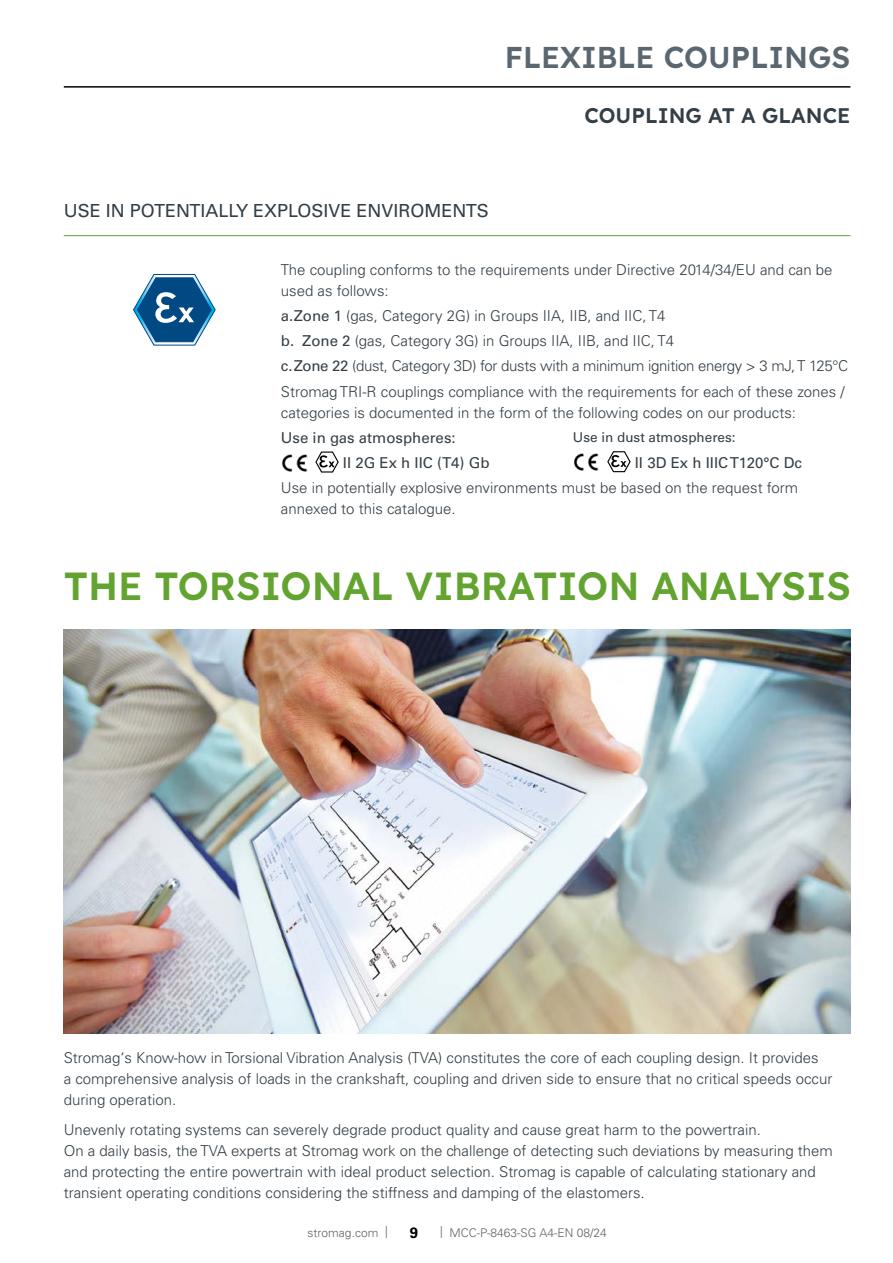
<style>
.page{position:relative;width:893px;height:1263px;background:#fff}
.page>*{position:absolute;margin:0;border:0;box-sizing:border-box;transform-origin:0 0}
.t1{font:600 39px "Lexend";color:#63a330}
.t2{font:600 30px "Lexend";color:#5a6770}
.t3{font:600 21px "Lexend";color:#333e46}
.t4{font:18px "Univers LT Std";color:#333e46}
.t5{font:300 15px/21px "Univers LT Std";color:#333e46}
.t6{font:300 15px "Univers LT Std";letter-spacing:-.02em;color:#333e46}
.t7{font:15px "Univers LT Std";color:#333e46}
.t8{font:700 15px "Univers LT Std";color:#000}
.t9{font:13.5px "Univers LT Std";color:#333e46}
.t10{font:300 12px "Univers LT Std";color:#646363}
.s1{font-weight:400}
.s2{font-size:13.5px;color:#000}
</style>
<div class="page">
<hr style="left:64px;top:86px;width:786px;height:2px;background:#000">
<hr style="left:64px;top:235px;width:786px;height:1px;background:#63a330">
<img style="left:282px;top:454px;width:25px;height:18px">
<svg style="left:315px;top:451px;width:24px;height:22px"></svg>
<svg style="left:133px;top:274px;width:82px;height:71px"></svg>
<img style="left:64px;top:629px;width:786px;height:404px">
<img style="left:574px;top:453px;width:25px;height:18px">
<svg style="left:607px;top:451px;width:24px;height:22px"></svg>
<h2 class="t2" style="left:505px;top:35px;width:347px">FLEXIBLE COUPLINGS</h2>
<p class="t4" style="left:64px;top:200px;width:427px">USE IN POTENTIALLY EXPLOSIVE ENVIROMENTS</p>
<p class="t3" style="left:584px;top:99px;width:268px">COUPLING AT A GLANCE</p>
<p class="t5" style="left:281px;top:259px;width:553px">The coupling conforms to the requirements under Directive 2014/34/EU and can be used as follows:</p>
<p class="t5" style="left:281px;top:305px;width:386px"><span class="s1">a.Zone 1</span> (gas, Category 2G) in Groups IIA, IIB, and IIC, T4</p>
<p class="t5" style="left:281px;top:330px;width:395px"><span class="s1">b. Zone 2</span> (gas, Category 3G) in Groups IIA, IIB, and IIC, T4</p>
<p class="t6" style="left:281px;top:357px;width:569px"><span class="s1">c.Zone 22</span> (dust, Category 3D) for dusts with a minimum ignition energy &gt; 3 mJ, T 125°C</p>
<p class="t5" style="left:281px;top:381px;width:565px">Stromag TRI-R couplings compliance with the requirements for each of these zones / categories is documented in the form of the following codes on our products:</p>
<p class="t7" style="left:281px;top:429px;width:176px">Use in gas atmospheres:</p>
<p class="t7" style="left:343px;top:454px;width:148px">II 2G Ex h IIC (T4) Gb</p>
<p class="t5" style="left:281px;top:477px;width:519px">Use in potentially explosive environments must be based on the request form annexed to this catalogue.</p>
<p class="t9" style="left:573px;top:430px;width:164px">Use in dust atmospheres:</p>
<p class="t7" style="left:635px;top:453px;width:169px">II 3D Ex h IIIC T120°C Dc</p>
<p class="t1" style="left:64px;top:557px;width:789px">THE TORSIONAL VIBRATION ANALYSIS</p>
<p class="t5" style="left:64px;top:1047px;width:770px">Stromag‘s Know-how in Torsional Vibration Analysis (TVA) constitutes the core of each coupling design. It provides<br>a comprehensive analysis of loads in the crankshaft, coupling and driven side to ensure that no critical speeds occur during operation.</p>
<p class="t5" style="left:64px;top:1119px;width:771px">Unevenly rotating systems can severely degrade product quality and cause great harm to the powertrain.<br>On a daily basis, the TVA experts at Stromag work on the challenge of detecting such deviations by measuring them and protecting the entire powertrain with ideal product selection. Stromag is capable of calculating stationary and transient operating conditions considering the stiffness and damping of the elastomers<span class="s2">.</span></p>
<p class="t10" style="left:308px;top:1225px;width:82px">stromag.com |</p>
<p class="t8" style="left:410px;top:1224px;width:10px">9</p>
<p class="t10" style="left:440px;top:1225px;width:168px">| MCC-P-8463-SG A4-EN 08/24</p>
</div>
